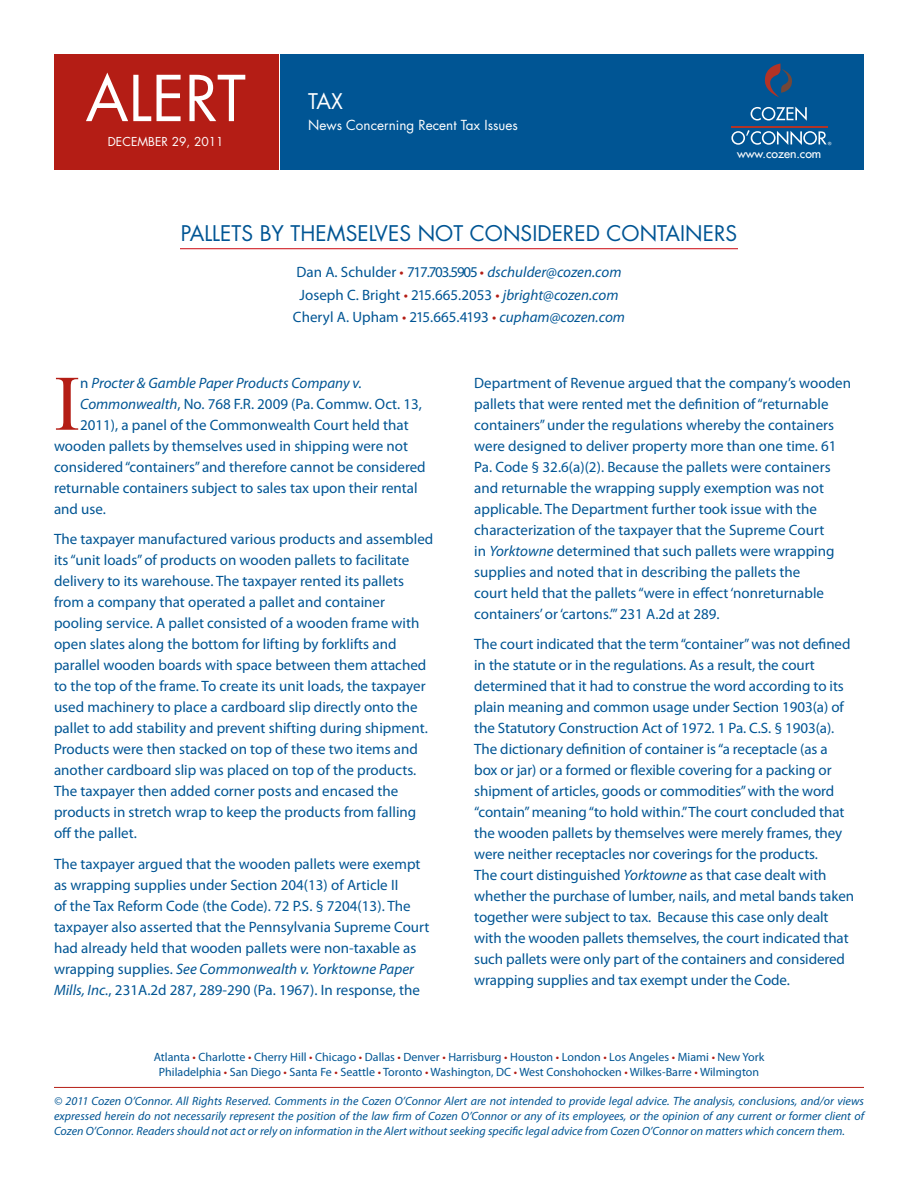
<style>
.page{position:relative;width:918px;height:1188px;background:#fff}
.page>*{position:absolute;margin:0;border:0;box-sizing:border-box;transform-origin:0 0}
.t1{font:78.45px "Times New Roman";color:#b41d15}
.t2{font:61.5px "Futura";color:#fff}
.t3{font:21px "Futura";color:#005594}
.t4{font:21px "Futura";color:#fff}
.t5{font:15px/21px "Myriad Pro";color:#005594}
.t6{font:italic 15px "Myriad Pro";color:#005594}
.t7{font:13.5px "Futura";color:#fff}
.t8{font:12.15px "Futura";color:#fff}
.t9{font:italic 12px/15px "Myriad Pro";color:#005594;text-align:justify}
.t10{font:12px/15.8px "Myriad Pro";color:#005594;text-align:center}
.t11{font:12px "Futura";color:#fff}
.t12{font:7.65px "Myriad";color:#fff}
.s1{color:#b41d15}
.s2{font-style:italic}
.s3{font-style:normal}
</style>
<div class="page">
<div style="left:281px;top:55px;width:583px;height:115px;background:#005594"></div>
<div style="left:54px;top:55px;width:224px;height:115px;background:#b41d15"></div>
<svg style="left:751px;top:107px;width:56px;height:14px"></svg>
<svg style="left:731px;top:130px;width:96px;height:15px"></svg>
<hr style="left:731px;top:126px;width:96px;height:1px;background:#b23326">
<svg style="left:764px;top:64px;width:28px;height:34px"></svg>
<hr style="left:180px;top:248px;width:558px;height:1px;background:#d1232a">
<hr style="left:54px;top:1087px;width:810px;height:1px;background:#b41d15">
<h2 class="t2" style="left:86px;top:59px;width:162px">ALERT</h2>
<p class="t11" style="left:108px;top:134px;width:117px">DECEMBER 29, 2011</p>
<h3 class="t4" style="left:308px;top:88px;width:36px">TAX</h3>
<p class="t7" style="left:308px;top:117px;width:211px">NEWS CONCERNING RECENT TAX ISSUES</p>
<p class="t12" style="left:828px;top:141px;width:5px">®</p>
<p class="t8" style="left:737px;top:146px;width:86px">www.cozen.com</p>
<h3 class="t3" style="left:181px;top:220px;width:21px">PALLET</h3>
<h3 class="t3" style="left:241px;top:220px;width:303px">S BY THEMSELVES NOT CONSIDERED</h3>
<h3 class="t3" style="left:606px;top:220px;width:47px">CONTAINER</h3>
<h3 class="t3" style="left:726px;top:220px;width:13px">S</h3>
<p class="t5" style="left:293px;top:261px;width:334px;line-height:22.5px;text-align:center">Dan A. Schulder <span class="s1">•</span> 717.703.5905 <span class="s1">•</span> <span class="s2">dschulder@cozen.com<br></span>Joseph C. Bright <span class="s1">•</span> 215.665.2053 <span class="s1">•</span> <span class="s2">jbright@cozen.com<br></span>Cheryl A. Upham <span class="s1">•</span> 215.665.4193 <span class="s1">•</span> <span class="s2">cupham@cozen.com</span></p>
<h1 class="t1" style="left:54px;top:351px;width:28px">I</h1>
<p class="t6" style="left:80px;top:373px;width:283px"><span class="s3">n</span> Procter &amp; Gamble Paper Products Company v.</p>
<p class="t5" style="left:80px;top:393px;width:343px"><span class="s2">Commonwealth</span>, No. 768 F.R. 2009 (Pa. Commw. Oct. 13,</p>
<p class="t5" style="left:80px;top:414px;width:330px">2011), a panel of the Commonwealth Court held that</p>
<p class="t5" style="left:54px;top:435px;width:355px">wooden pallets by themselves used in shipping were not</p>
<p class="t5" style="left:54px;top:456px;width:373px">considered “containers” and therefore cannot be considered</p>
<p class="t5" style="left:54px;top:477px;width:365px">returnable containers subject to sales tax upon their rental</p>
<p class="t5" style="left:54px;top:498px;width:53px">and use.</p>
<p class="t5" style="left:54px;top:529px;width:381px">The taxpayer manufactured various products and assembled its “unit loads” of products on wooden pallets to facilitate delivery to its warehouse. The taxpayer rented its pallets from a company that operated a pallet and container pooling service. A pallet consisted of a wooden frame with open slates along the bottom for lifting by forklifts and parallel wooden boards with space between them attached to the top of the frame. To create its unit loads, the taxpayer used machinery to place a cardboard slip directly onto the pallet to add stability and prevent shifting during shipment.<br>Products were then stacked on top of these two items and another cardboard slip was placed on top of the products.<br>The taxpayer then added corner posts and encased the products in stretch wrap to keep the products from falling off the pallet.</p>
<p class="t5" style="left:54px;top:853px;width:377px">The taxpayer argued that the wooden pallets were exempt as wrapping supplies under Section 204(13) of Article II<br>of the Tax Reform Code (the Code). 72 P.S. § 7204(13). The taxpayer also asserted that the Pennsylvania Supreme Court had already held that wooden pallets were non-taxable as wrapping supplies. <span class="s2">See Commonwealth v. Yorktowne Paper Mills, Inc.</span>, 231A.2d 287, 289-290 (Pa. 1967). In response, the</p>
<p class="t5" style="left:474px;top:372px;width:378px">Department of Revenue argued that the company’s wooden pallets that were rented met the definition of “returnable containers” under the regulations whereby the containers were designed to deliver property more than one time. 61<br>Pa. Code § 32.6(a)(2). Because the pallets were containers and returnable the wrapping supply exemption was not applicable. The Department further took issue with the characterization of the taxpayer that the Supreme Court<br>in <span class="s2">Yorktowne</span> determined that such pallets were wrapping supplies and noted that in describing the pallets the<br>court held that the pallets “were in effect ‘nonreturnable containers’ or ‘cartons.’” 231 A.2d at 289.</p>
<p class="t5" style="left:474px;top:634px;width:381px">The court indicated that the term “container” was not defined in the statute or in the regulations. As a result, the court determined that it had to construe the word according to its plain meaning and common usage under Section 1903(a) of the Statutory Construction Act of 1972. 1 Pa. C.S. § 1903(a).<br>The dictionary definition of container is “a receptacle (as a box or jar) or a formed or flexible covering for a packing or shipment of articles, goods or commodities” with the word “contain” meaning “to hold within.” The court concluded that the wooden pallets by themselves were merely frames, they were neither receptacles nor coverings for the products.<br>The court distinguished <span class="s2">Yorktowne</span> as that case dealt with whether the purchase of lumber, nails, and metal bands taken together were subject to tax. Because this case only dealt with the wooden pallets themselves, the court indicated that such pallets were only part of the containers and considered wrapping supplies and tax exempt under the Code.</p>
<p class="t10" style="left:154px;top:1048px;width:612px">Atlanta <span class="s1">•</span> Charlotte <span class="s1">•</span> Cherry Hill <span class="s1">•</span> Chicago <span class="s1">•</span> Dallas <span class="s1">•</span> Denver <span class="s1">•</span> Harrisburg <span class="s1">•</span> Houston <span class="s1">•</span> London <span class="s1">•</span> Los Angeles <span class="s1">•</span> Miami <span class="s1">•</span> New York<br>Philadelphia <span class="s1">•</span> San Diego <span class="s1">•</span> Santa Fe <span class="s1">•</span> Seattle <span class="s1">•</span> Toronto <span class="s1">•</span> Washington, DC <span class="s1">•</span> West Conshohocken <span class="s1">•</span> Wilkes-Barre <span class="s1">•</span> Wilmington</p>
<p class="t9" style="left:54px;top:1094px;width:812px">© 2011 Cozen O’Connor. All Rights Reserved. Comments in the Cozen O’Connor Alert are not intended to provide legal advice. The analysis, conclusions, and/or views expressed herein do not necessarily represent the position of the law firm of Cozen O’Connor or any of its employees, or the opinion of any current or former client of Cozen O’Connor. Readers should not act or rely on information in the Alert without seeking specific legal advice from Cozen O’Connor on matters which concern them.</p>
</div>
